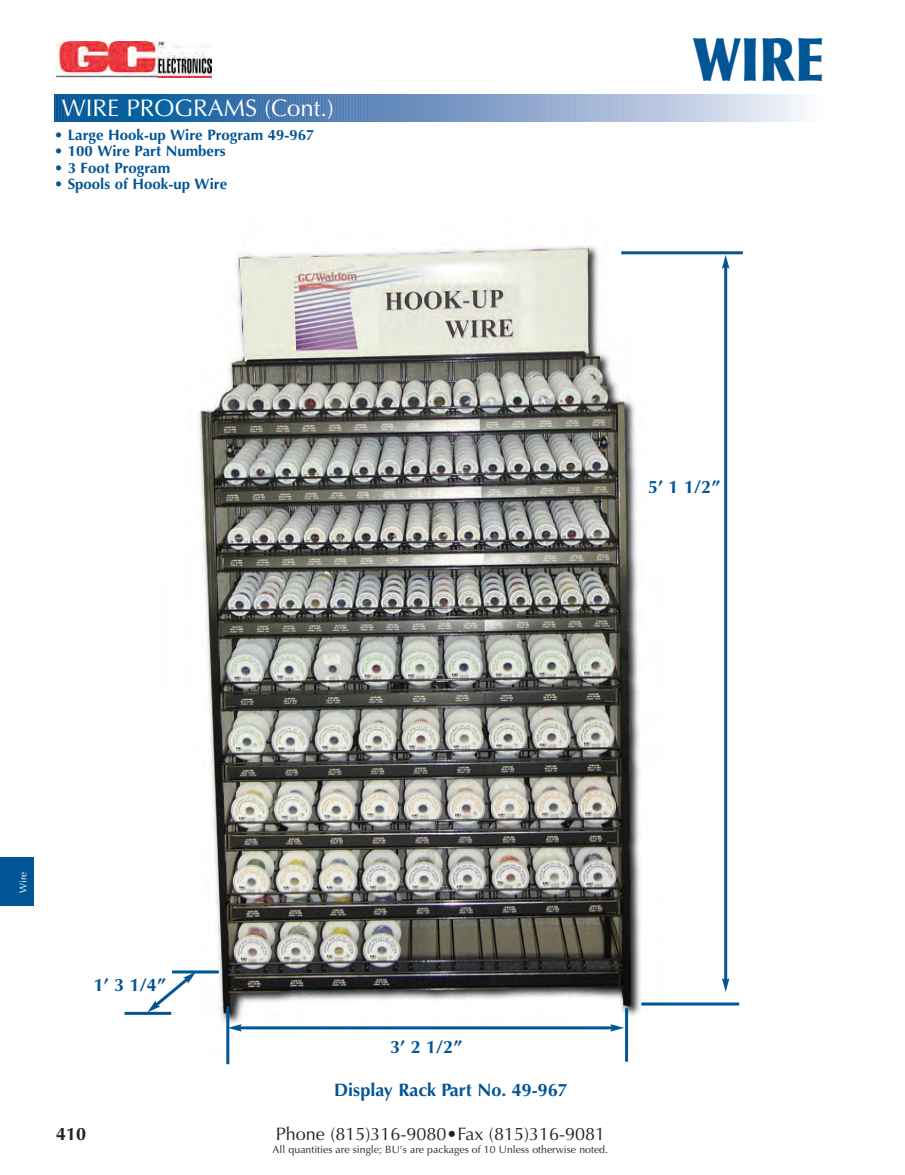
<style>
.page{position:relative;width:905px;height:1175px;background:#fff}
.page>*{position:absolute;margin:0;border:0;box-sizing:border-box;transform-origin:0 0}
.t1{font:900 60px "Optima";color:#005595;scale:.8 1}
.t2{font:24px "Optima";color:#fff}
.t3{font:700 18px "Optima";color:#005595}
.t4{font:18px "Optima";color:#231f20}
.t5{font:700 18px "Optima";color:#231f20}
.t6{font:700 15px "Optima";color:#005595}
.t7{font:10.5px "Optima";color:#231f20}
.t8{font:9.9px "Optima";color:#fff}
</style>
<div class="page">
<img style="left:57px;top:41px;width:155px;height:36px">
<svg style="left:54px;top:94px;width:751px;height:27px;background:#7198c3"></svg>
<div style="left:0;top:857px;width:33px;height:49px;background:#005595"></div>
<img style="left:124px;top:245px;width:600px;height:808px">
<hr style="left:625px;top:1008px;width:3px;height:53px;background:#005595">
<hr style="left:226px;top:1006px;width:3px;height:58px;background:#005595">
<hr style="left:239px;top:1026px;width:374px;height:3px;background:#005595">
<svg style="left:229px;top:1024px;width:13px;height:7px"></svg>
<svg style="left:610px;top:1024px;width:14px;height:7px"></svg>
<hr style="left:621px;top:251px;width:121px;height:3px;background:#005595">
<hr style="left:641px;top:1002px;width:98px;height:3px;background:#005595">
<hr style="left:724px;top:266px;width:3px;height:714px;background:#005595">
<svg style="left:722px;top:978px;width:7px;height:14px"></svg>
<svg style="left:722px;top:255px;width:7px;height:14px"></svg>
<hr style="left:124px;top:1011px;width:47px;height:3px;background:#005595">
<hr style="left:172px;top:970px;width:47px;height:3px;background:#005595">
<svg style="left:147px;top:971px;width:49px;height:41px"></svg>
<h2 class="t2" style="left:62px;top:98px;width:274px">WIRE PROGRAMS (Cont.)</h2>
<p class="t6" style="left:54px;top:128px;width:262px">• Large Hook-up Wire Program 49-967</p>
<p class="t6" style="left:54px;top:145px;width:173px">• 100 Wire Part Numbers</p>
<p class="t6" style="left:54px;top:161px;width:118px">• 3 Foot Program</p>
<p class="t6" style="left:54px;top:178px;width:175px">• Spools of Hook-up Wire</p>
<h1 class="t1" style="left:692px;top:35px;width:166px">WIRE</h1>
<p class="t3" style="left:648px;top:479px;width:74px">5’ 1 1/2”</p>
<p class="t8" style="left:19px;top:893px;width:22px;rotate:-90deg">Wire</p>
<p class="t3" style="left:94px;top:977px;width:74px">1’ 3 1/4”</p>
<p class="t3" style="left:390px;top:1039px;width:74px">3’ 2 1/2”</p>
<p class="t3" style="left:334px;top:1082px;width:235px">Display Rack Part No. 49-967</p>
<p class="t5" style="left:56px;top:1126px;width:32px">410</p>
<p class="t4" style="left:276px;top:1126px;width:331px">Phone (815)316-9080•Fax (815)316-9081</p>
<p class="t7" style="left:272px;top:1145px;width:337px">All quantities are single; BU’s are packages of 10 Unless otherwise noted.</p>
</div>
